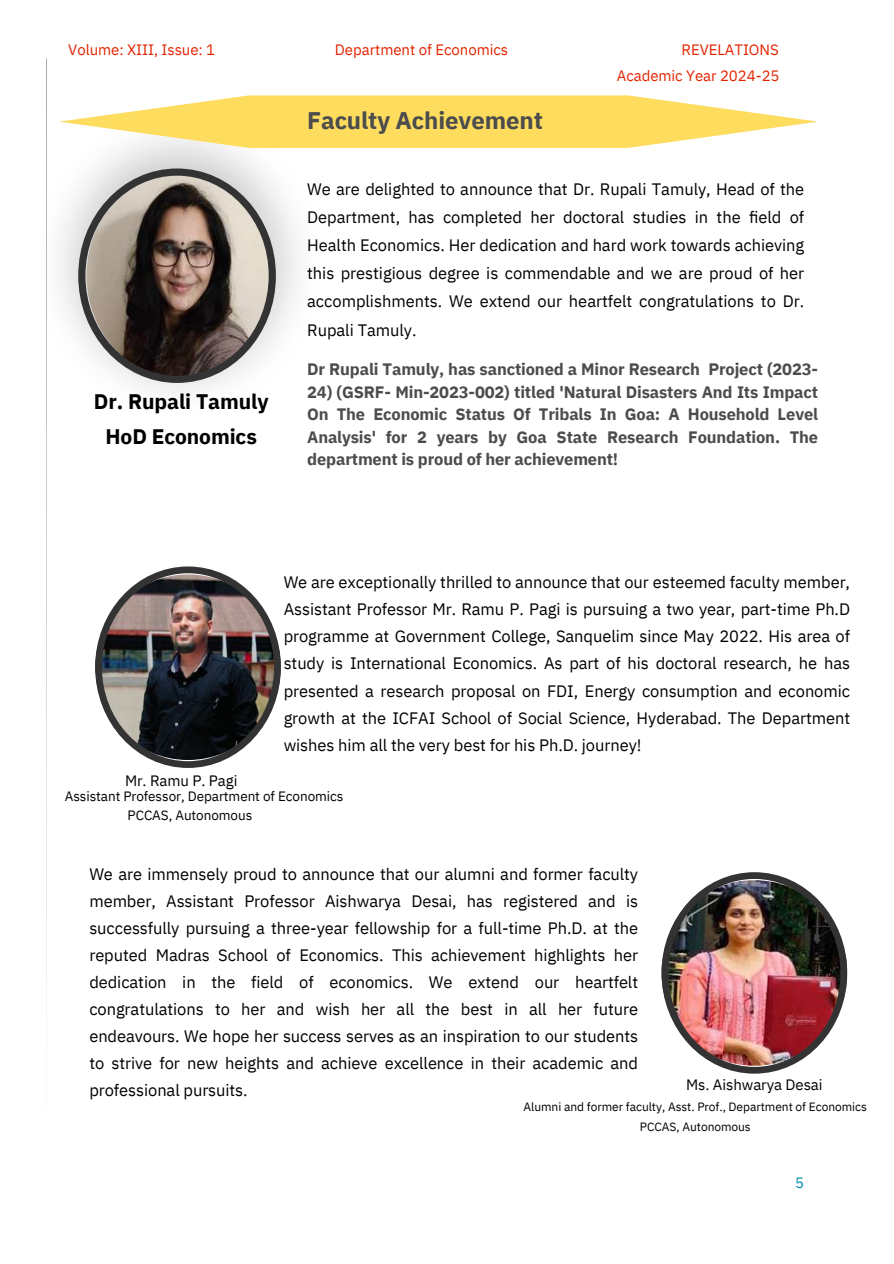
<style>
.page{position:relative;width:894px;height:1264px;background:#fff}
.page>*{position:absolute;margin:0;border:0;box-sizing:border-box;transform-origin:0 0}
.t1{font:700 24px "IBM Plex Sans";letter-spacing:-.005em;color:#4c4c4c}
.t2{font:700 21px/34.8px "IBM Plex Sans";letter-spacing:-.005em;color:#000;text-align:center}
.t3{font:16.5px/27px "IBM Plex Sans";letter-spacing:-.005em;color:#000;text-align:justify}
.t4{font:700 16.5px/22.5px "IBM Plex Sans";letter-spacing:-.01em;color:#4c4c4c;text-align:justify}
.t5{font:15px/25.2px "IBM Plex Sans";letter-spacing:-.005em;color:#e32400;text-align:right}
.t6{font:15px "IBM Plex Sans";letter-spacing:-.005em;color:#000}
.t7{font:15px "IBM Plex Sans";color:#008cb4}
.t8{font:13.5px/19.4px "IBM Plex Sans";letter-spacing:-.005em;color:#000}
.t9{font:12px/20px "IBM Plex Sans";letter-spacing:-.005em;color:#000;text-align:center}
</style>
<div class="page">
<svg style="left:46px;top:58px;width:1px;height:960px"></svg>
<svg style="left:78px;top:168px;width:198px;height:215px"></svg>
<svg style="left:59px;top:95px;width:758px;height:53px"></svg>
<img style="left:661px;top:872px;width:186px;height:201px">
<img style="left:95px;top:566px;width:186px;height:202px">
<p class="t5" style="left:68px;top:37px;width:148px">Volume: XIII, Issue: 1</p>
<p class="t5" style="left:335px;top:37px;width:175px">Department of Economics</p>
<p class="t5" style="left:616px;top:37px;width:164px">REVELATIONS<br>Academic Year 2024-25</p>
<p class="t2" style="left:94px;top:383px;width:176px">Dr. Rupali Tamuly<br>HoD Economics</p>
<h1 class="t1" style="left:307px;top:104px;width:237px">Faculty Achievement</h1>
<p class="t3" style="left:307px;top:174px;width:498px;line-height:28.2px">We are delighted to announce that Dr. Rupali Tamuly, Head of the Department, has completed her doctoral studies in the field of Health Economics. Her dedication and hard work towards achieving this prestigious degree is commendable and we are proud of her accomplishments. We extend our heartfelt congratulations to Dr.<br>Rupali Tamuly.</p>
<p class="t4" style="left:307px;top:357px;width:512px">Dr Rupali Tamuly, has sanctioned a Minor Research Project (2023-</p>
<p class="t4" style="left:307px;top:380px;width:512px">24) (GSRF- Min-2023-002) titled 'Natural Disasters And Its Impact On The Economic Status Of Tribals In Goa: A Household Level Analysis' for 2 years by Goa State Research Foundation. The department is proud of her achievement!</p>
<p class="t3" style="left:283px;top:568px;width:567px">We are exceptionally thrilled to announce that our esteemed faculty member, Assistant Professor Mr. Ramu P. Pagi is pursuing a two year, part-time Ph.D programme at Government College, Sanquelim since May 2022. His area of study is International Economics. As part of his doctoral research, he has presented a research proposal on FDI, Energy consumption and economic growth at the ICFAI School of Social Science, Hyderabad. The Department wishes him all the very best for his Ph.D. journey!</p>
<p class="t6" style="left:125px;top:770px;width:114px">Mr. Ramu P. Pagi</p>
<p class="t8" style="left:127px;top:786px;width:217px;text-indent:-63px">Assistant Professor, Department of Economics<br>PCCAS, Autonomous</p>
<p class="t3" style="left:89px;top:859px;width:550px">We are immensely proud to announce that our alumni and former faculty member, Assistant Professor Aishwarya Desai, has registered and is successfully pursuing a three-year fellowship for a full-time Ph.D. at the reputed Madras School of Economics. This achievement highlights her dedication in the field of economics. We extend our heartfelt congratulations to her and wish her all the best in all her future endeavours. We hope her success serves as an inspiration to our students to strive for new heights and achieve excellence in their academic and professional pursuits.</p>
<p class="t6" style="left:686px;top:1074px;width:138px">Ms. Aishwarya Desai</p>
<p class="t9" style="left:523px;top:1096px;width:345px">Alumni and former faculty, Asst. Prof., Department of Economics<br>PCCAS, Autonomous</p>
<p class="t7" style="left:795px;top:1172px;width:10px">5</p>
</div>
